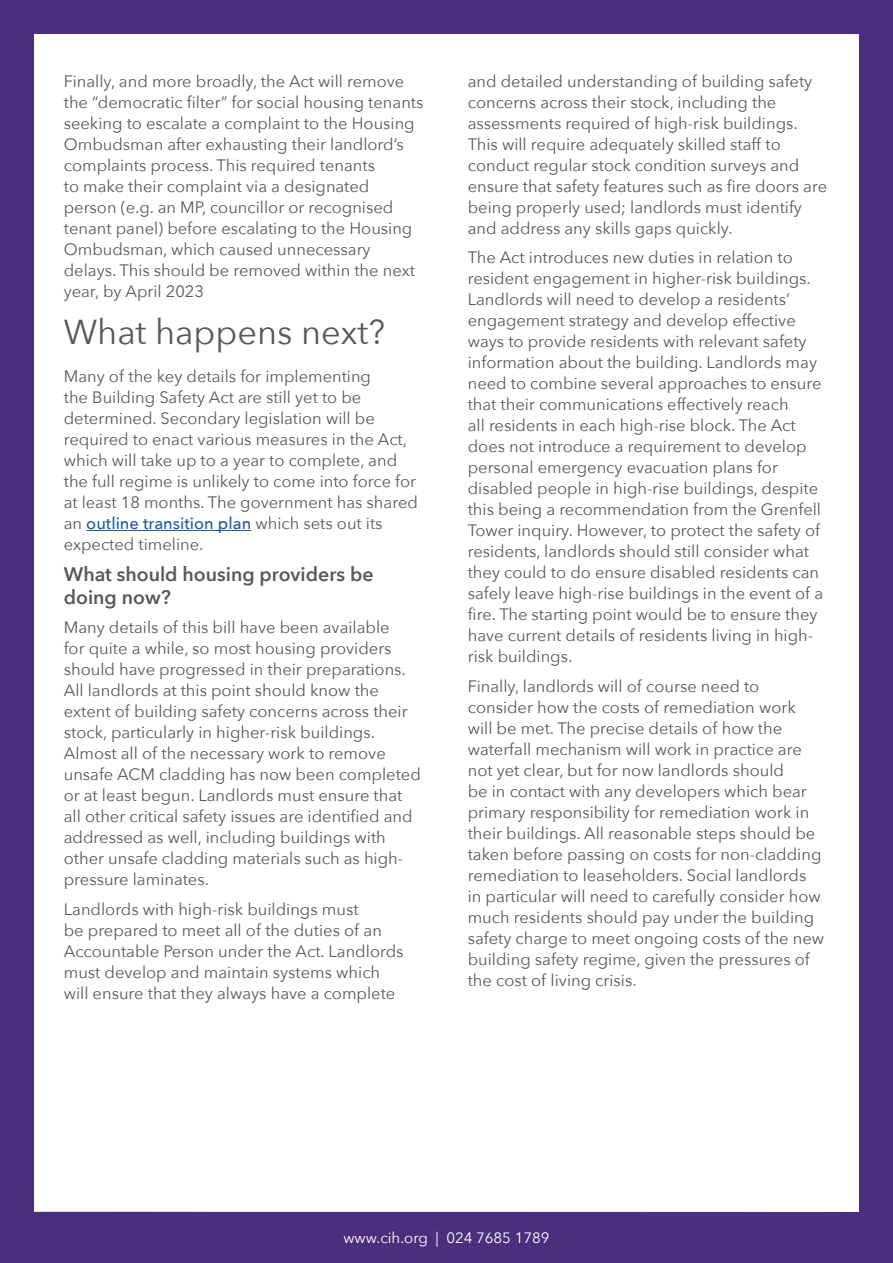
<style>
.page{position:relative;width:893px;height:1263px;background:#4b2e7c}
.page>*{position:absolute;margin:0;border:0;box-sizing:border-box;transform-origin:0 0}
.t1{font:34.5px "Avenir Next";color:#58595b}
.t2{font:600 19.5px/22.5px "Avenir Next";color:#58595b}
.t3{font:16.5px/21px "Avenir Next";color:#58595b}
.t4{font:15px "Avenir Next";color:#fff}
.s1{font-weight:500;color:#215e9e}
</style>
<div class="page">
<div style="left:34px;top:34px;width:825px;height:1178px;background:#fff"></div>
<hr style="left:86px;top:530px;width:165px;height:1px;background:#215e9e">
<p class="t3" style="left:64px;top:70px;width:361px">Finally, and more broadly, the Act will remove the “democratic filter” for social housing tenants seeking to escalate a complaint to the Housing Ombudsman after exhausting their landlord’s complaints process. This required tenants<br>to make their complaint via a designated person (e.g. an MP, councillor or recognised tenant panel) before escalating to the Housing Ombudsman, which caused unnecessary delays. This should be removed within the next year, by April 2023</p>
<h1 class="t1" style="left:64px;top:303px;width:323px">What happens next?</h1>
<p class="t3" style="left:64px;top:365px;width:356px">Many of the key details for implementing<br>the Building Safety Act are still yet to be determined. Secondary legislation will be required to enact various measures in the Act, which will take up to a year to complete, and the full regime is unlikely to come into force for at least 18 months. The government has shared an <span class="s1">outline transition plan</span> which sets out its expected timeline.</p>
<p class="t2" style="left:64px;top:563px;width:311px">What should housing providers be doing now?</p>
<p class="t3" style="left:64px;top:616px;width:359px">Many details of this bill have been available<br>for quite a while, so most housing providers should have progressed in their preparations.<br>All landlords at this point should know the extent of building safety concerns across their stock, particularly in higher-risk buildings.<br>Almost all of the necessary work to remove unsafe ACM cladding has now been completed or at least begun. Landlords must ensure that all other critical safety issues are identified and addressed as well, including buildings with other unsafe cladding materials such as high&shy;pressure laminates.</p>
<p class="t3" style="left:64px;top:898px;width:341px">Landlords with high-risk buildings must<br>be prepared to meet all of the duties of an Accountable Person under the Act. Landlords must develop and maintain systems which will ensure that they always have a complete</p>
<p class="t3" style="left:468px;top:70px;width:361px">and detailed understanding of building safety concerns across their stock, including the assessments required of high-risk buildings.<br>This will require adequately skilled staff to conduct regular stock condition surveys and ensure that safety features such as fire doors are being properly used; landlords must identify and address any skills gaps quickly.</p>
<p class="t3" style="left:468px;top:246px;width:357px">The Act introduces new duties in relation to resident engagement in higher-risk buildings.<br>Landlords will need to develop a residents’ engagement strategy and develop effective ways to provide residents with relevant safety information about the building. Landlords may need to combine several approaches to ensure that their communications effectively reach<br>all residents in each high-rise block. The Act does not introduce a requirement to develop personal emergency evacuation plans for disabled people in high-rise buildings, despite this being a recommendation from the Grenfell Tower inquiry. However, to protect the safety of residents, landlords should still consider what they could to do ensure disabled residents can safely leave high-rise buildings in the event of a fire. The starting point would be to ensure they have current details of residents living in high&shy;risk buildings.</p>
<p class="t3" style="left:468px;top:675px;width:358px">Finally, landlords will of course need to consider how the costs of remediation work will be met. The precise details of how the waterfall mechanism will work in practice are not yet clear, but for now landlords should<br>be in contact with any developers which bear primary responsibility for remediation work in their buildings. All reasonable steps should be taken before passing on costs for non-cladding remediation to leaseholders. Social landlords in particular will need to carefully consider how much residents should pay under the building safety charge to meet ongoing costs of the new building safety regime, given the pressures of the cost of living crisis.</p>
<p class="t4" style="left:343px;top:1225px;width:208px">www.cih.org | 024 7685 1789</p>
</div>
